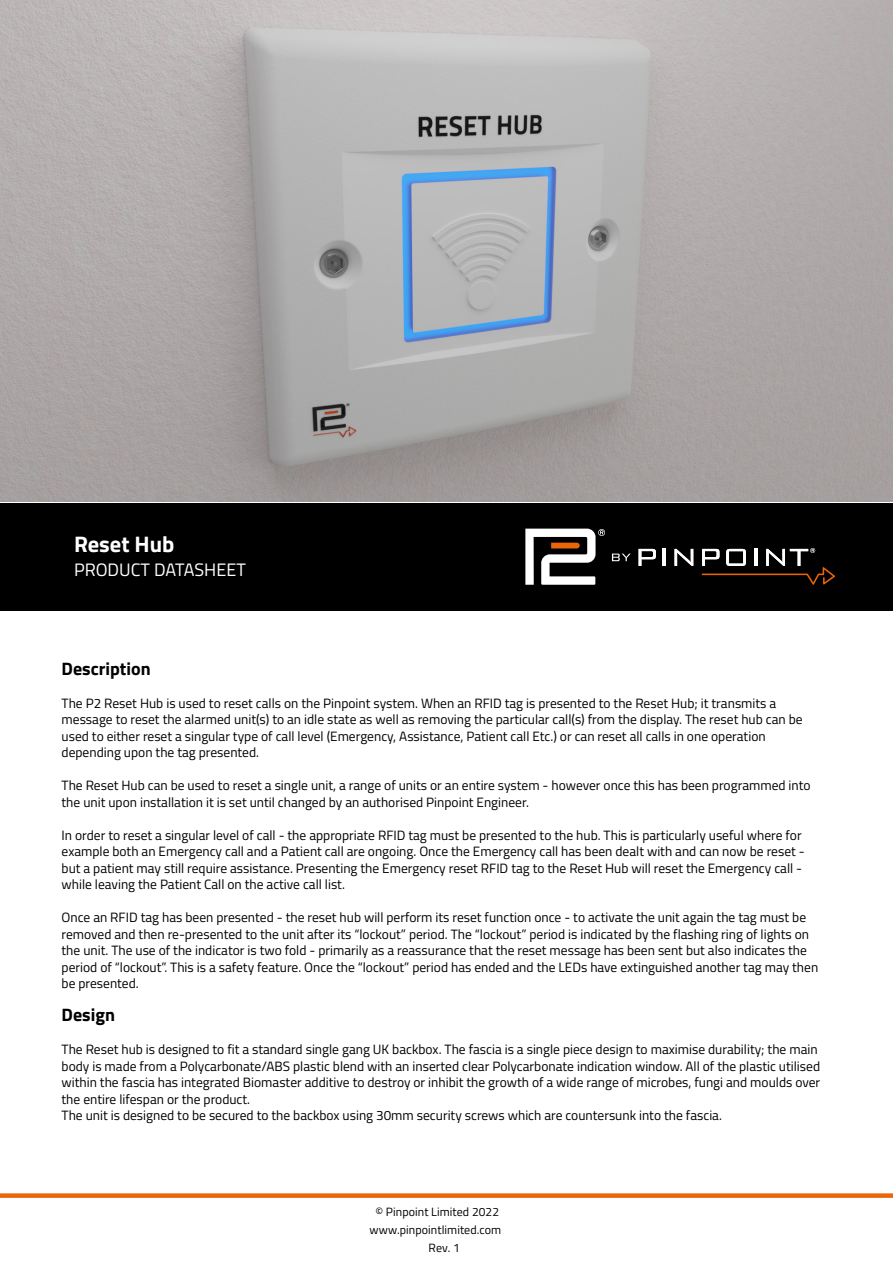
<style>
.page{position:relative;width:893px;height:1263px;background:#fff}
.page>*{position:absolute;margin:0;border:0;box-sizing:border-box;transform-origin:0 0}
.t1{font:700 22.5px "Titillium Web";color:#fff}
.t2{font:700 18px "Titillium Web";color:#000}
.t3{font:18px "Titillium Web";color:#fff}
.t4{font:13.5px/16.5px "Titillium Web";color:#000}
.t5{font:12px "Titillium Web";letter-spacing:.005em;color:#000}
.s1{color:#010101}
</style>
<div class="page">
<div style="left:0;top:503px;width:893px;height:107px;background:#000"></div>
<div style="left:0;top:1193px;width:893px;height:5px;background:#eb6608"></div>
<svg style="left:525px;top:529px;width:80px;height:56px"></svg>
<svg style="left:639px;top:549px;width:17px;height:17px"></svg>
<hr style="left:663px;top:549px;width:3px;height:17px;background:#fff">
<svg style="left:675px;top:549px;width:18px;height:17px"></svg>
<svg style="left:702px;top:548px;width:133px;height:37px"></svg>
<svg style="left:612px;top:554px;width:19px;height:7px"></svg>
<img style="left:0;top:1px;width:893px;height:501px">
<h1 class="t1" style="left:74px;top:526px;width:102px">Reset Hub</h1>
<h2 class="t3" style="left:74px;top:556px;width:173px">PRODUCT DATASHEET</h2>
<h2 class="t2" style="left:62px;top:655px;width:91px">Description</h2>
<p class="t4" style="left:62px;top:694px;width:743px">The P2 Reset Hub is used to reset calls on the Pinpoint system. When an RFID tag is presented to the Reset Hub; it transmits a message to reset the alarmed unit(s) to an idle state as well as removing the particular call(s) from the display. The reset hub can be used to either reset a singular type of call level (Emergency, Assistance, Patient call Etc.) or can reset all calls in one operation depending upon the tag presented.</p>
<p class="t4" style="left:62px;top:777px;width:751px">The Reset Hub can be used to reset a single unit, a range of units or an entire system - however once this has been programmed into the unit upon installation it is set until changed by an authorised Pinpoint Engineer.</p>
<p class="t4" style="left:62px;top:826px;width:745px">In order to reset a singular level of call - the appropriate RFID tag must be presented to the hub. This is particularly useful where for example both an Emergency call and a Patient call are ongoing. Once the Emergency call has been dealt with and can now be reset - but a patient may still require assistance. Presenting the Emergency reset RFID tag to the Reset Hub will reset the Emergency call - while leaving the Patient Call on the active call list.</p>
<p class="t4" style="left:62px;top:909px;width:758px">Once an RFID tag has been presented - the reset hub will perform its reset function once - to activate the unit again the tag must be removed and then re-presented to the unit after its “lockout” period. The “lockout” period is indicated by the flashing ring of lights on the unit. The use of the indicator is two fold - primarily as a reassurance that the reset message has been sent but also indicates the period of “lockout”. This is a safety feature. Once the “lockout” period has ended and the LEDs have extinguished another tag may then be presented.</p>
<h2 class="t2" style="left:62px;top:1001px;width:55px">Design</h2>
<p class="t4" style="left:62px;top:1041px;width:760px">The Reset hub is designed to fit a standard single gang UK backbox. The fascia is a single piece design to maximise durability; the main body is made from a Polycarbonate/ABS plastic blend with an inserted clear Polycarbonate indication window. All of the plastic utilised within the fascia <span class="s1">has integrated Biomaster additive to destroy or inhibit the growth of a wide range of microbes, fungi and moulds over the entire lifespan or the product.<br>The unit is designed to be secured to the backbox using 30mm security screws which are countersunk into the fascia.</span></p>
<p class="t5" style="left:375px;top:1203px;width:125px">© Pinpoint Limited 2022</p>
<p class="t5" style="left:370px;top:1221px;width:133px">www.pinpointlimited.com</p>
<p class="t5" style="left:429px;top:1239px;width:33px">Rev. 1</p>
</div>
